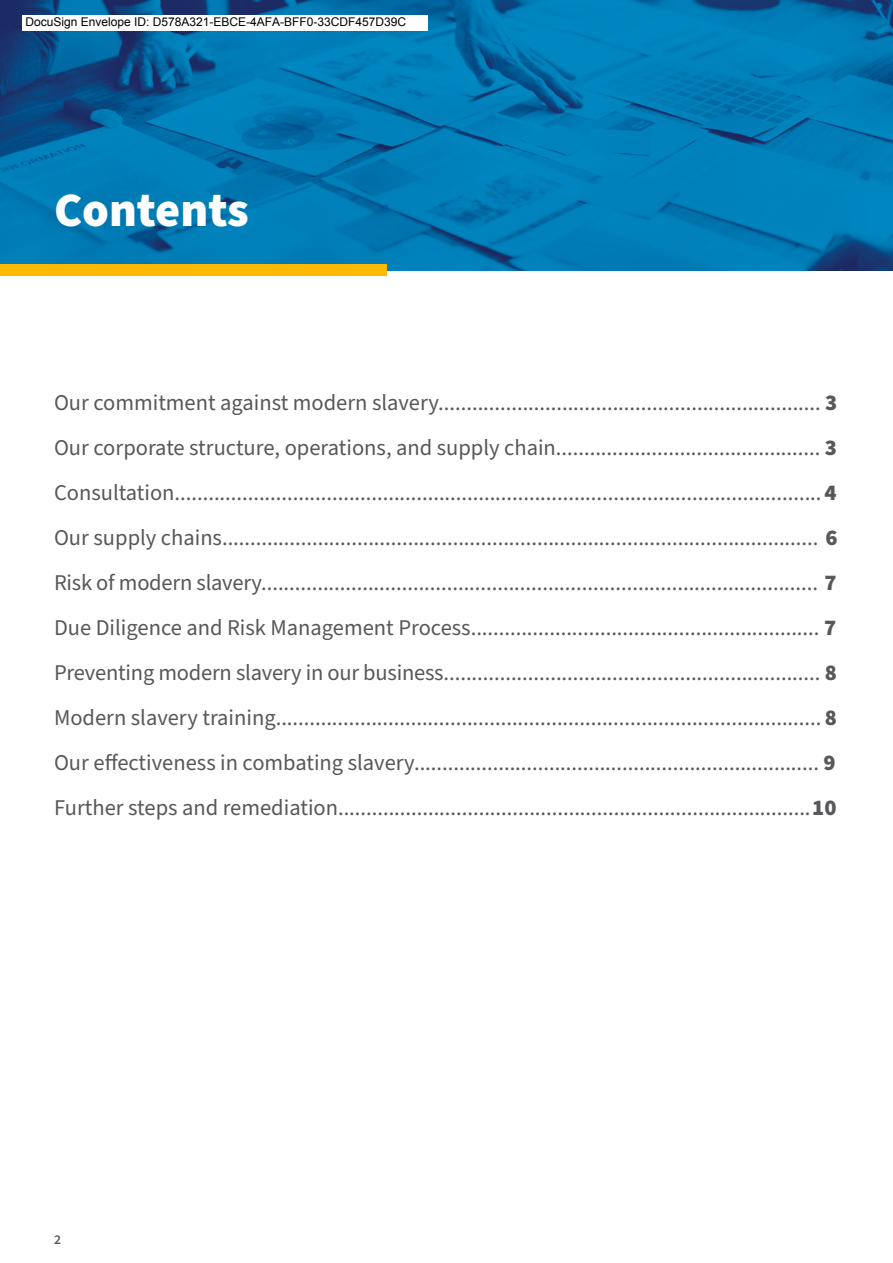
<style>
.page{position:relative;width:893px;height:1263px;background:#fff}
.page>*{position:absolute;margin:0;border:0;box-sizing:border-box;transform-origin:0 0}
.t1{font:900 48px "Source Sans Pro";color:#fff}
.Body_Text_2{font:22.5px "Source Sans Pro";color:#57585a}
.t2{font:600 13.5px "Source Sans Pro";color:#57585a}
.t3{font:12px "Arial";color:#000}
.s1{font-weight:900}
</style>
<div class="page">
<img style="left:0;top:0;width:893px;height:270px">
<div style="left:0;top:264px;width:387px;height:12px;background:#ffba00"></div>
<div style="left:22px;top:15px;width:406px;height:15px;background:#fff"></div>
<p class="t3" style="left:26px;top:15px;width:382px">DocuSign Envelope ID: D578A321-EBCE-4AFA-BFF0-33CDF457D39C</p>
<p class="t1" style="left:54px;top:176px;width:196px">Contents</p>
<p class="Body_Text_2" style="left:54px;top:387px;width:785px">Our commitment against modern slavery.................................................................... <span class="s1">3</span></p>
<p class="Body_Text_2" style="left:54px;top:432px;width:784px">Our corporate structure, operations, and supply chain............................................... <span class="s1">3</span></p>
<p class="Body_Text_2" style="left:54px;top:477px;width:784px">Consultation................................................................................................................... <span class="s1">4</span></p>
<p class="Body_Text_2" style="left:54px;top:522px;width:785px">Our supply chains.......................................................................................................... <span class="s1">6</span></p>
<p class="Body_Text_2" style="left:54px;top:567px;width:784px">Risk of modern slavery................................................................................................... <span class="s1">7</span></p>
<p class="Body_Text_2" style="left:54px;top:612px;width:784px">Due Diligence and Risk Management Process.............................................................. <span class="s1">7</span></p>
<p class="Body_Text_2" style="left:54px;top:657px;width:784px">Preventing modern slavery in our business................................................................... <span class="s1">8</span></p>
<p class="Body_Text_2" style="left:54px;top:702px;width:784px">Modern slavery training................................................................................................. <span class="s1">8</span></p>
<p class="Body_Text_2" style="left:54px;top:747px;width:783px">Our effectiveness in combating slavery........................................................................ <span class="s1">9</span></p>
<p class="Body_Text_2" style="left:54px;top:792px;width:784px">Further steps and remediation.................................................................................... <span class="s1">10</span></p>
<p class="t2" style="left:54px;top:1230px;width:8px">2</p>
</div>
